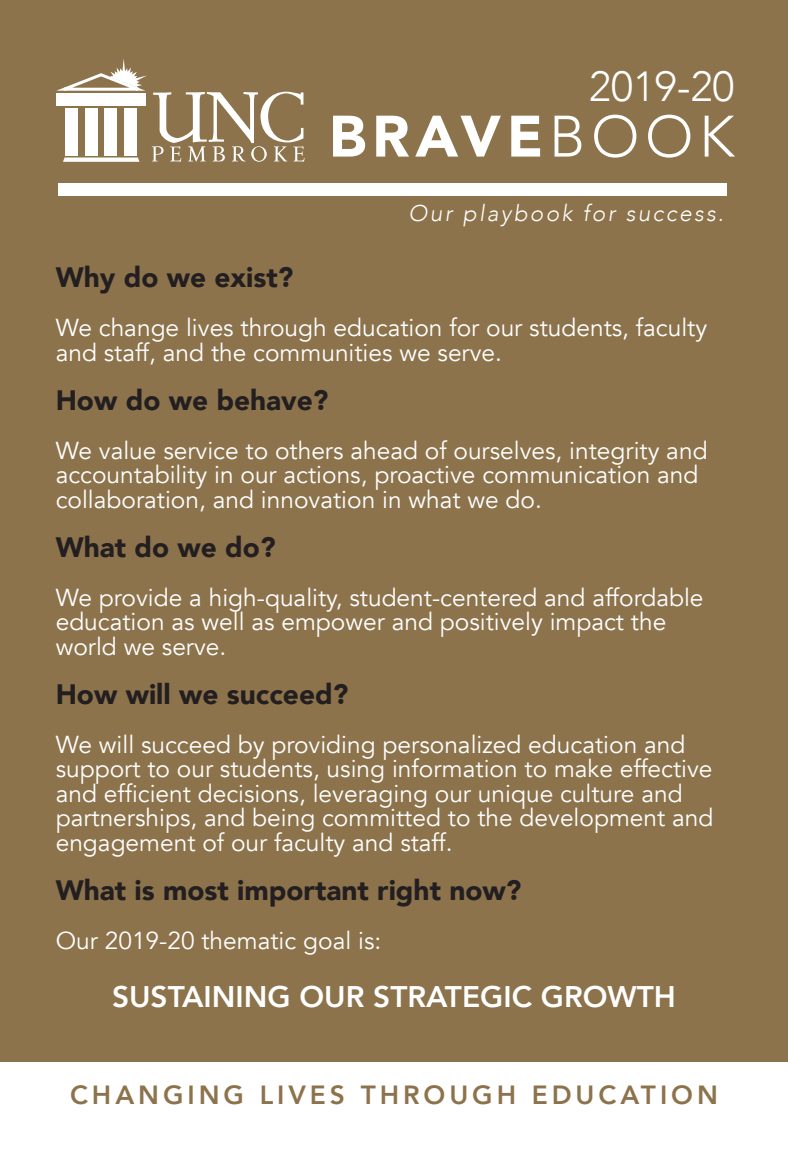
<style>
.page{position:relative;width:788px;height:1166px;background:#fff}
.page>*{position:absolute;margin:0;border:0;box-sizing:border-box;transform-origin:0 0}
.t1{font:900 57.75px "Avenir";letter-spacing:.1em;color:#fff}
.t2{font:300 42px "Avenir";color:#fff}
.t3{font:800 29.75px "Avenir";color:#fff}
.t4{font:900 28px "Avenir";color:#231f20}
.t5{font:800 26.25px "Avenir";letter-spacing:.15em;color:#8c734c}
.t6{font:24.5px/24.5px "Avenir";color:#fff}
.t7{font:italic 300 22.75px "Avenir";letter-spacing:.1em;color:#fff}
.s1{font-weight:300}
</style>
<div class="page">
<div style="left:0;top:0;width:788px;height:1061px;background:#8c734c"></div>
<div style="left:58px;top:184px;width:668px;height:12px;background:#fff"></div>
<div style="left:57px;top:93px;width:89px;height:13px;background:#fff"></div>
<svg style="left:60px;top:59px;width:244px;height:103px"></svg>
<p class="t2" style="left:589px;top:61px;width:147px">2019-20</p>
<p class="t1" style="left:329px;top:87px;width:407px">BRAVE<span class="s1">BOOK</span></p>
<p class="t7" style="left:408px;top:199px;width:317px">Our playbook for success.</p>
<p class="t4" style="left:56px;top:253px;width:239px">Why do we exist?</p>
<p class="t6" style="left:56px;top:316px;width:653px">We change lives through education for our students, faculty and staff, and the communities we serve.</p>
<p class="t4" style="left:56px;top:376px;width:274px">How do we behave?</p>
<p class="t6" style="left:56px;top:438px;width:653px">We value service to others ahead of ourselves, integrity and accountability in our actions, proactive communication and collaboration, and innovation in what we do.</p>
<p class="t4" style="left:56px;top:523px;width:221px">What do we do?</p>
<p class="t6" style="left:56px;top:585px;width:649px">We provide a high-quality, student-centered and affordable education as well as empower and positively impact the world we serve.</p>
<p class="t4" style="left:56px;top:670px;width:294px">How will we succeed?</p>
<p class="t6" style="left:56px;top:732px;width:659px">We will succeed by providing personalized education and support to our students, using information to make effective and efficient decisions, leveraging our unique culture and partnerships, and being committed to the development and engagement of our faculty and staff.</p>
<p class="t4" style="left:56px;top:866px;width:467px">What is most important right now?</p>
<p class="t6" style="left:56px;top:928px;width:327px">Our 2019-20 thematic goal is:</p>
<p class="t3" style="left:112px;top:973px;width:565px">SUSTAINING OUR STRATEGIC GROWTH</p>
<p class="t5" style="left:70px;top:1074px;width:649px">CHANGING LIVES THROUGH EDUCATION</p>
</div>
